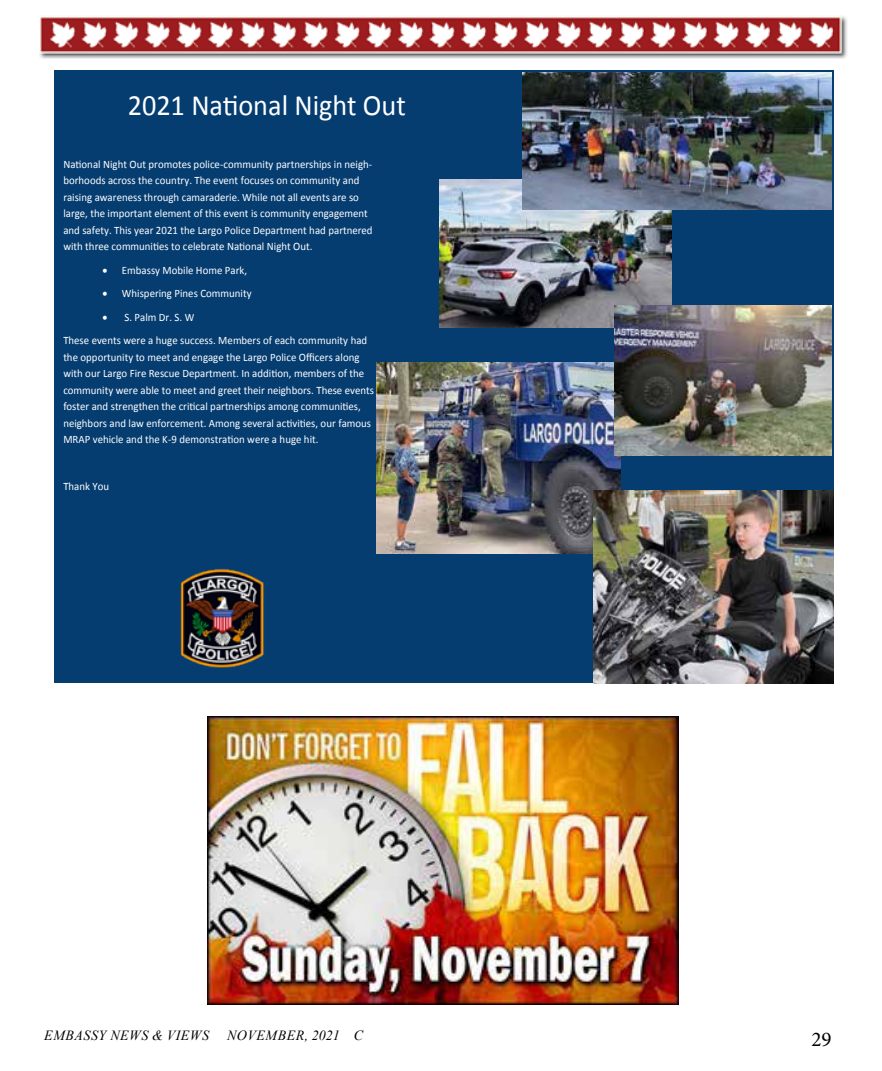
<style>
.page{position:relative;width:882px;height:1071px;background:#fff}
.page>*{position:absolute;margin:0;border:0;box-sizing:border-box;transform-origin:0 0}
.t1{font:29.57px "Calibri";color:#fff;scale:.96 1}
.t2{font:21px "Minion Pro";color:#000}
.t3{font:italic 14px "Times New Roman";letter-spacing:.035em;color:#000}
.t4{font:11.38px/16.4px "Calibri";color:#fff;scale:.96 1}
</style>
<div class="page">
<img style="left:39px;top:16px;width:808px;height:42px">
<img style="left:208px;top:716px;width:470px;height:289px">
<div style="left:54px;top:71px;width:779px;height:612px;background:#063d71"></div>
<img style="left:439px;top:179px;width:232px;height:149px">
<img style="left:523px;top:72px;width:309px;height:137px">
<img style="left:377px;top:362px;width:243px;height:192px">
<img style="left:615px;top:306px;width:216px;height:150px">
<img style="left:593px;top:491px;width:240px;height:192px">
<img style="left:180px;top:568px;width:84px;height:100px">
<h1 class="t1" style="left:128px;top:85px;width:291px">2021 National Night Out</h1>
<p class="t4" style="left:63px;top:155px;width:324px">National Night Out promotes police-community partnerships in neigh&shy;borhoods across the country. The event focuses on community and raising awareness through camaraderie. While not all events are so large, the important element of this event is community engagement and safety. This year 2021 the Largo Police Department had partnered with three communities to celebrate National Night Out.</p>
<p class="t4" style="left:102px;top:261px;width:152px">• Embassy Mobile Home Park,</p>
<p class="t4" style="left:102px;top:285px;width:157px">• Whispering Pines Community</p>
<p class="t4" style="left:63px;top:305px;width:318px;line-height:23.3px;text-indent:39px">• S. Palm Dr. S. W<br>These events were a huge success. Members of each community had</p>
<p class="t4" style="left:63px;top:349px;width:325px">the opportunity to meet and engage the Largo Police Officers along with our Largo Fire Rescue Department. In addition, members of the community were able to meet and greet their neighbors. These events foster and strengthen the critical partnerships among communities, neighbors and law enforcement. Among several activities, our famous MRAP vehicle and the K-9 demonstration were a huge hit.</p>
<p class="t4" style="left:63px;top:478px;width:49px">Thank You</p>
<p class="t3" style="left:44px;top:1026px;width:166px">EMBASSY NEWS &amp; VIEWS</p>
<p class="t3" style="left:227px;top:1026px;width:138px">NOVEMBER, 2021 C</p>
<h2 class="t2" style="left:811px;top:1025px;width:22px">29</h2>
</div>
